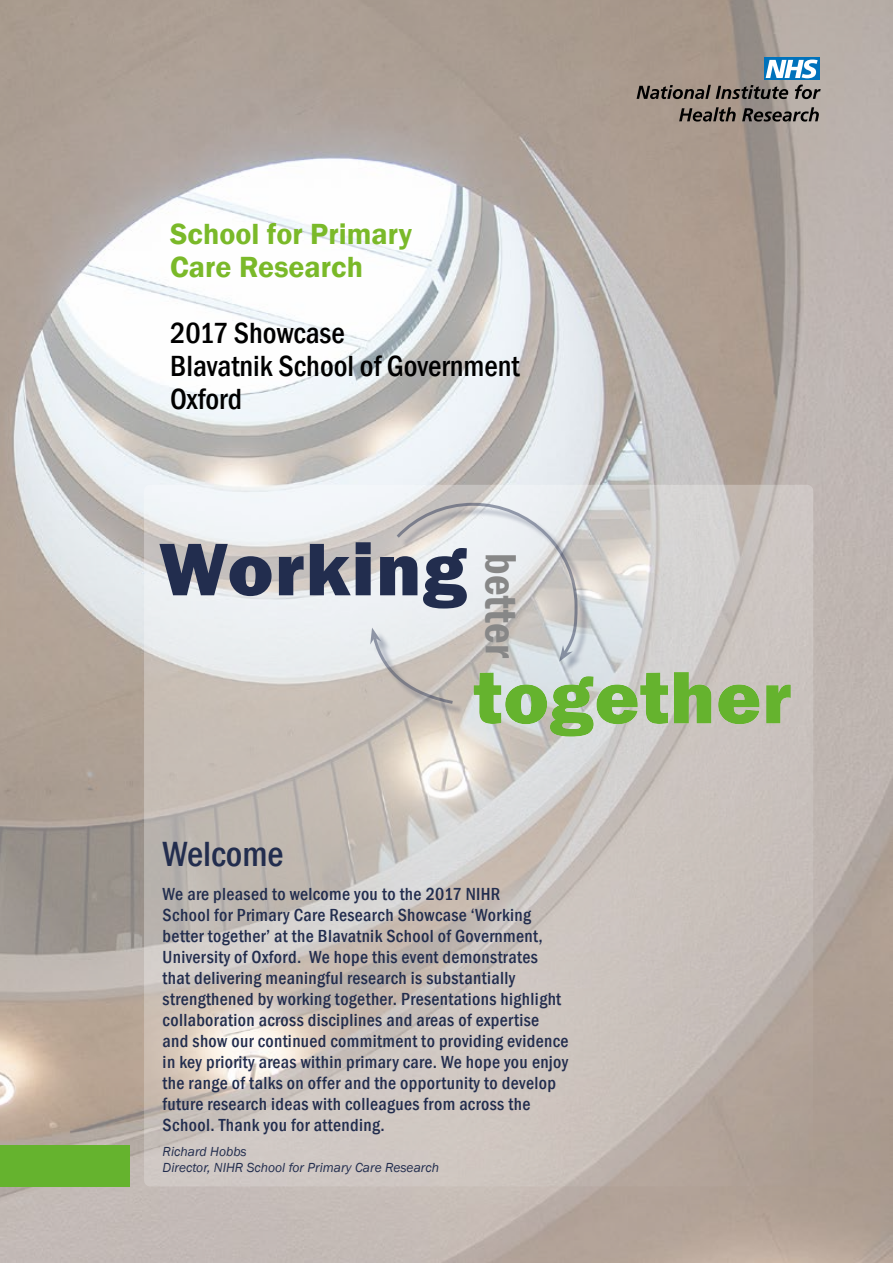
<style>
.page{position:relative;width:893px;height:1263px;background:#fff}
.page>*{position:absolute;margin:0;border:0;box-sizing:border-box;transform-origin:0 0}
.t1{font:800 77.1px "Franklin Gothic";letter-spacing:.01em;color:#65b32e}
.t2{font:800 77.1px "Franklin Gothic";letter-spacing:.02em;color:#222d4e}
.t3{font:600 condensed 45px "Franklin Gothic";color:#878787}
.t4{font:500 condensed 36px "Franklin Gothic";color:#222d4e}
.t5{font:500 condensed 30px/33px "Franklin Gothic";color:#000}
.t6{font:600 30px/33px "Franklin Gothic";color:#7ab929}
.t7{font:500 condensed 18px/21px "Franklin Gothic";letter-spacing:.02em;color:#222d4e}
.t8{font:italic 13.5px/16.5px "Franklin Gothic";color:#222d4e}
</style>
<div class="page">
<img style="left:0;top:0;width:893px;height:1263px">
<svg style="left:637px;top:85px;width:151px;height:14px"></svg>
<svg style="left:795px;top:85px;width:26px;height:14px"></svg>
<svg style="left:679px;top:107px;width:57px;height:15px"></svg>
<svg style="left:742px;top:107px;width:77px;height:15px"></svg>
<svg style="left:764px;top:58px;width:56px;height:22px"></svg>
<svg style="left:766px;top:60px;width:52px;height:18px"></svg>
<div style="left:0;top:1145px;width:130px;height:41px;background:#65b32e"></div>
<svg style="left:144px;top:485px;width:669px;height:701px;fill:#cbc3bd"></svg>
<div style="left:457px;top:652px;width:350px;height:105px;background:#fff;opacity:.5"></div>
<div style="left:373px;top:631px;width:91px;height:83px;background:#222d4e;opacity:.68"></div>
<div style="left:400px;top:506px;width:189px;height:167px;background:#222d4e;opacity:.68"></div>
<svg style="left:370px;top:501px;width:209px;height:205px"></svg>
<h3 class="t6" style="left:170px;top:218px;width:244px">School for Primary<br>Care Research</h3>
<h3 class="t5" style="left:170px;top:317px;width:351px">2017 Showcase<br>Blavatnik School of Government<br>Oxford</h3>
<h1 class="t2" style="left:159px;top:519px;width:309px">Working</h1>
<h2 class="t3" style="left:531px;top:553px;width:106px;rotate:90deg">better</h2>
<h1 class="t1" style="left:474px;top:648px;width:319px">together</h1>
<h3 class="t4" style="left:163px;top:830px;width:122px">Welcome</h3>
<p class="t7" style="left:163px;top:883px;width:407px">We are pleased to welcome you to the 2017 NIHR<br>School for Primary Care Research Showcase ‘Working better together’ at the Blavatnik School of Government, University of Oxford. We hope this event demonstrates that delivering meaningful research is substantially strengthened by working together. Presentations highlight collaboration across disciplines and areas of expertise and show our continued commitment to providing evidence in key priority areas within primary care. We hope you enjoy the range of talks on offer and the opportunity to develop future research ideas with colleagues from across the School. Thank you for attending.</p>
<p class="t8" style="left:163px;top:1143px;width:278px">Richard Hobbs<br>Director, NIHR School for Primary Care Research</p>
</div>
